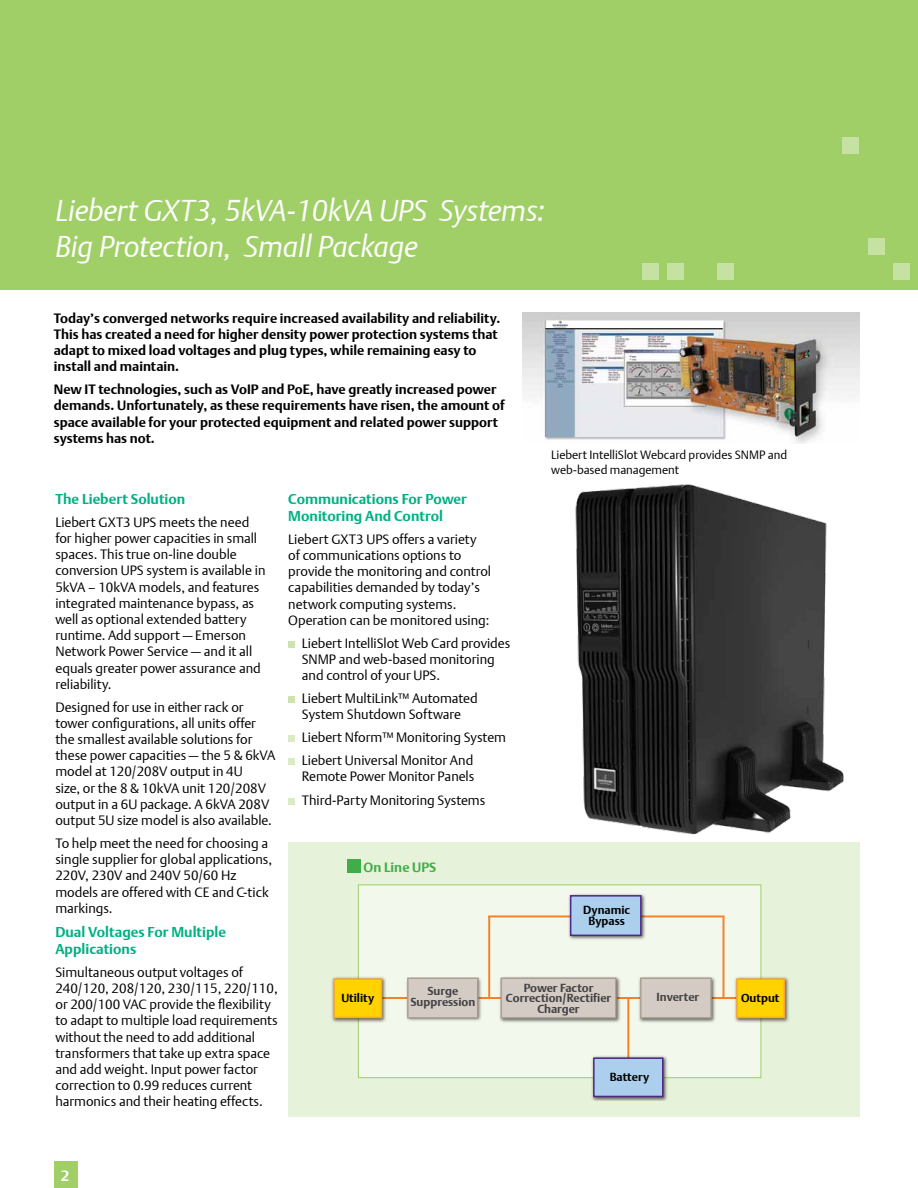
<style>
.page{position:relative;width:918px;height:1188px;background:#fff}
.page>*{position:absolute;margin:0;border:0;box-sizing:border-box;transform-origin:0 0}
.t1{font:italic 30px/36px "DTL Argo T Light";color:#fff}
.t2{font:700 15px "DTL Argo T";color:#fff}
.t3{font:700 14.25px/17.1px "DTL Argo T";color:#00b085}
.t4{font:13.5px/16.2px "DTL Argo T Light";color:#000}
.t5{font:700 13.5px/16.2px "DTL Argo T";color:#000}
.t6{font:700 13.5px "DTL Argo T";color:#41ad49}
.t7{font:12px/14.4px "DTL Argo T Light";color:#000}
.t8{font:700 11.7px/10.9px "DTL Argo T";color:#414042;text-align:center}
.t9{font:700 11.7px/10.9px "DTL Argo T";color:#000;text-align:center}
</style>
<div class="page">
<div style="left:0;top:0;width:918px;height:289px;background:#a0cf67"></div>
<div style="left:288px;top:842px;width:572px;height:275px;background:#e7f2da"></div>
<div style="left:347px;top:859px;width:14px;height:13px;background:#41ad49"></div>
<div style="left:288px;top:641px;width:7px;height:7px;background:#cde4ae"></div>
<div style="left:288px;top:696px;width:7px;height:7px;background:#cde4ae"></div>
<div style="left:288px;top:735px;width:7px;height:7px;background:#dbebc5"></div>
<div style="left:288px;top:758px;width:7px;height:7px;background:#dbebc5"></div>
<div style="left:288px;top:798px;width:7px;height:7px;background:#dbebc5"></div>
<img style="left:523px;top:312px;width:337px;height:131px">
<img style="left:575px;top:484px;width:269px;height:351px">
<div style="left:54px;top:1161px;width:23px;height:27px;background:#a0cf67"></div>
<div style="left:359px;top:885px;width:401px;height:192px;background:#f3f8ec"></div>
<div style="left:358px;top:885px;width:403px;height:193px;border:1px solid #a0cf67"></div>
<hr style="left:357px;top:997px;width:397px;height:2px;background:#f58025">
<img style="left:734px;top:975px;width:55px;height:49px">
<div style="left:737px;top:979px;width:47px;height:38px;background:#ffd200"></div>
<div style="left:736px;top:978px;width:49px;height:40px;border:2px solid #faa634"></div>
<img style="left:331px;top:975px;width:55px;height:49px">
<div style="left:334px;top:979px;width:48px;height:38px;background:#ffd200"></div>
<div style="left:333px;top:978px;width:49px;height:40px;border:2px solid #faa634"></div>
<img style="left:406px;top:978px;width:76px;height:43px">
<div style="left:408px;top:979px;width:69px;height:38px;background:#d4cbc4"></div>
<div style="left:407px;top:977px;width:72px;height:42px;border:2px solid #aca095"></div>
<img style="left:638px;top:977px;width:78px;height:46px">
<div style="left:641px;top:978px;width:70px;height:40px;background:#d4cbc4"></div>
<div style="left:640px;top:977px;width:72px;height:42px;border:2px solid #aca095"></div>
<img style="left:499px;top:977px;width:122px;height:46px">
<div style="left:501px;top:978px;width:115px;height:40px;background:#d4cbc4"></div>
<div style="left:501px;top:977px;width:116px;height:42px;border:2px solid #aca095"></div>
<hr style="left:488px;top:916px;width:2px;height:82px;background:#f58025">
<hr style="left:723px;top:917px;width:1px;height:82px;background:#f58025">
<hr style="left:627px;top:998px;width:2px;height:81px;background:#f58025">
<img style="left:590px;top:1054px;width:79px;height:47px">
<div style="left:594px;top:1058px;width:69px;height:38px;background:#abcfed"></div>
<div style="left:593px;top:1057px;width:71px;height:40px;border:2px solid #4f2988"></div>
<hr style="left:488px;top:915px;width:236px;height:2px;background:#f58025">
<img style="left:566px;top:894px;width:81px;height:46px">
<div style="left:571px;top:896px;width:70px;height:39px;background:#abcfed"></div>
<div style="left:570px;top:895px;width:72px;height:41px;border:2px solid #4f2988"></div>
<div style="left:642px;top:263px;width:16px;height:17px;background:#c5e2a3"></div>
<div style="left:667px;top:263px;width:17px;height:17px;background:#c5e2a3"></div>
<div style="left:717px;top:263px;width:17px;height:17px;background:#c5e2a3"></div>
<div style="left:868px;top:238px;width:16px;height:17px;background:#c5e2a3"></div>
<div style="left:893px;top:263px;width:17px;height:17px;background:#c5e2a3"></div>
<div style="left:843px;top:138px;width:16px;height:16px;background:#c5e2a3"></div>
<h1 class="t1" style="left:55px;top:192px;width:491px">Liebert GXT3, 5kVA-10kVA UPS Systems:<br>Big Protection, Small Package</h1>
<p class="t5" style="left:54px;top:310px;width:448px">Today’s converged networks require increased availability and reliability.<br>This has created a need for higher density power protection systems that adapt to mixed load voltages and plug types, while remaining easy to install and maintain.</p>
<p class="t5" style="left:54px;top:381px;width:452px">New IT technologies, such as VoIP and PoE, have greatly increased power demands. Unfortunately, as these requirements have risen, the amount of space available for your protected equipment and related power support systems has not.</p>
<p class="t7" style="left:551px;top:448px;width:237px">Liebert IntelliSlot Webcard provides SNMP and web-based management</p>
<p class="t3" style="left:55px;top:490px;width:131px">The Liebert Solution</p>
<p class="t4" style="left:55px;top:514px;width:212px">Liebert GXT3 UPS meets the need for higher power capacities in small spaces. This true on-line double conversion UPS system is available in<br>5kVA – 10kVA models, and features integrated maintenance bypass, as well as optional extended battery runtime. Add support — Emerson<br>Network Power Service — and it all equals greater power assurance and reliability.</p>
<p class="t4" style="left:55px;top:699px;width:222px">Designed for use in either rack or tower configurations, all units offer the smallest available solutions for these power capacities — the 5 &amp; 6kVA model at 120/208V output in 4U<br>size, or the 8 &amp; 10kVA unit 120/208V output in a 6U package. A 6kVA 208V output 5U size model is also available.</p>
<p class="t4" style="left:55px;top:835px;width:218px">To help meet the need for choosing a single supplier for global applications,<br>220V, 230V and 240V 50/60 Hz models are offered with CE and C-tick markings.</p>
<p class="t3" style="left:55px;top:923px;width:172px">Dual Voltages For Multiple<br>Applications</p>
<p class="t4" style="left:55px;top:964px;width:224px">Simultaneous output voltages of 240/120, 208/120, 230/115, 220/110, or 200/100 VAC provide the flexibility to adapt to multiple load requirements without the need to add additional transformers that take up extra space and add weight. Input power factor correction to 0.99 reduces current harmonics and their heating effects.</p>
<p class="t3" style="left:288px;top:490px;width:180px">Communications For Power<br>Monitoring And Control</p>
<p class="t4" style="left:288px;top:531px;width:204px">Liebert GXT3 UPS offers a variety of communications options to provide the monitoring and control capabilities demanded by today’s network computing systems.<br>Operation can be monitored using:</p>
<p class="t4" style="left:302px;top:635px;width:210px">Liebert IntelliSlot Web Card provides<br>SNMP and web-based monitoring and control of your UPS.</p>
<p class="t4" style="left:302px;top:690px;width:177px">Liebert MultiLink™ Automated<br>System Shutdown Software</p>
<p class="t4" style="left:302px;top:726px;width:206px;line-height:23px">Liebert Nform™ Monitoring System<br>Liebert Universal Monitor And</p>
<p class="t4" style="left:302px;top:765px;width:185px;line-height:23.9px">Remote Power Monitor Panels<br>Third-Party Monitoring Systems</p>
<p class="t6" style="left:364px;top:859px;width:74px">On Line UPS</p>
<p class="t9" style="left:583px;top:904px;width:48px">Dynamic<br>Bypass</p>
<p class="t8" style="left:411px;top:985px;width:66px">Surge<br>Suppression</p>
<p class="t8" style="left:506px;top:982px;width:107px">Power Factor<br>Correction/Rectifier<br>Charger</p>
<p class="t9" style="left:341px;top:992px;width:35px">Utility</p>
<p class="t9" style="left:741px;top:992px;width:40px">Output</p>
<p class="t8" style="left:657px;top:992px;width:44px">Inverter</p>
<p class="t9" style="left:610px;top:1071px;width:41px">Battery</p>
<p class="t2" style="left:61px;top:1167px;width:10px">2</p>
</div>
